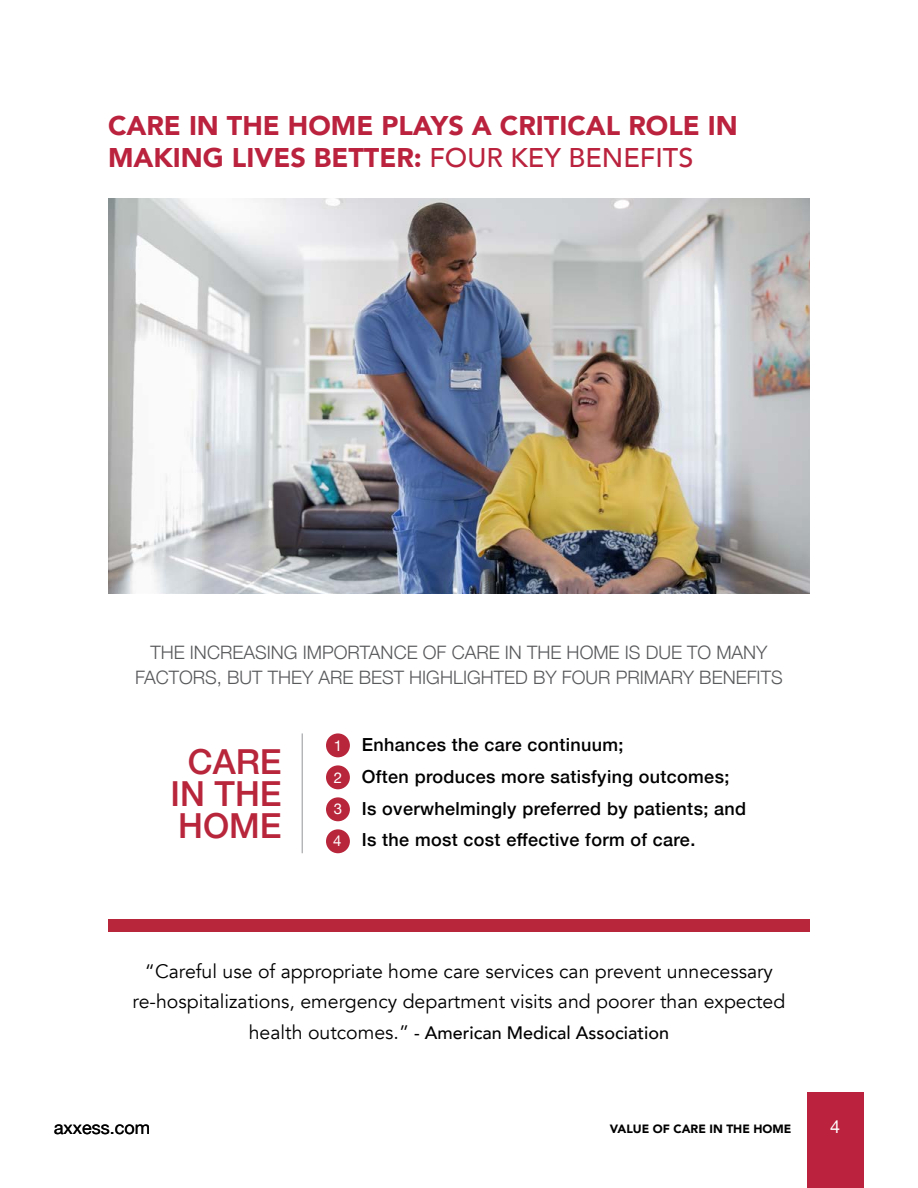
<style>
.page{position:relative;width:918px;height:1188px;background:#fff}
.page>*{position:absolute;margin:0;border:0;box-sizing:border-box;transform-origin:0 0}
.t1{font:500 34.5px/31.8px "Helvetica Neue";color:#b8263c;text-align:center}
.t2{font:900 27px/32.4px "Avenir";color:#ba223d}
.t3{font:19.5px/30.6px "Avenir";color:#000;text-align:center}
.t4{font:300 18.45px/24.6px "Helvetica Neue";color:#58595b;text-align:center}
.t5{font:500 18px/31.8px "Helvetica Neue";letter-spacing:.02em;color:#000}
.t6{font:500 18px "Avenir";color:#000}
.t7{font:18px "Helvetica Neue";color:#000}
.t8{font:18px "Helvetica Neue";color:#fff}
.t9{font:15px/31.8px "Helvetica Neue";color:#fff;text-align:justify}
.t10{font:900 12px "Avenir";color:#000}
.s1{font-weight:500}
.s2{font-weight:400;font-size:19.5px}
</style>
<div class="page">
<div style="left:807px;top:1093px;width:57px;height:95px;background:#ba223d"></div>
<div style="left:108px;top:919px;width:702px;height:13px;background:#b8263c"></div>
<img style="left:108px;top:199px;width:702px;height:395px">
<div style="left:326px;top:733px;width:24px;height:24px;background:#b8263c;border-radius:50%"></div>
<div style="left:326px;top:765px;width:24px;height:24px;background:#b8263c;border-radius:50%"></div>
<div style="left:326px;top:797px;width:24px;height:24px;background:#b8263c;border-radius:50%"></div>
<div style="left:326px;top:829px;width:24px;height:24px;background:#b8263c;border-radius:50%"></div>
<hr style="left:302px;top:733px;width:1px;height:120px;background:#939598">
<h2 class="t2" style="left:108px;top:110px;width:631px">CARE IN THE HOME PLAYS A CRITICAL ROLE IN<br>MAKING LIVES BETTER: <span class="s1">FOUR KEY BENEFITS</span></h2>
<p class="t4" style="left:135px;top:640px;width:649px">THE INCREASING IMPORTANCE OF CARE IN THE HOME IS DUE TO MANY<br>FACTORS, BUT THEY ARE BEST HIGHLIGHTED BY FOUR PRIMARY BENEFITS</p>
<h1 class="t1" style="left:171px;top:745px;width:113px">CARE<br>IN THE<br>HOME</h1>
<p class="t9" style="left:333px;top:730px;width:11px">1<br>2<br>3<br>4</p>
<p class="t5" style="left:362px;top:728px;width:386px">Enhances the care continuum;<br>Often produces more satisfying outcomes; Is overwhelmingly preferred by patients; and Is the most cost effective form of care.</p>
<p class="t3" style="left:133px;top:956px;width:654px">“Careful use of appropriate home care services can prevent unnecessary re-hospitalizations, emergency department visits and poorer than expected</p>
<p class="t6" style="left:249px;top:1021px;width:422px"><span class="s2">health outcomes.”</span> - American Medical Association</p>
<p class="t7" style="left:54px;top:1117px;width:98px">axxess.com</p>
<p class="t10" style="left:610px;top:1121px;width:183px">VALUE OF CARE IN THE HOME</p>
<p class="t8" style="left:830px;top:1116px;width:12px">4</p>
</div>
